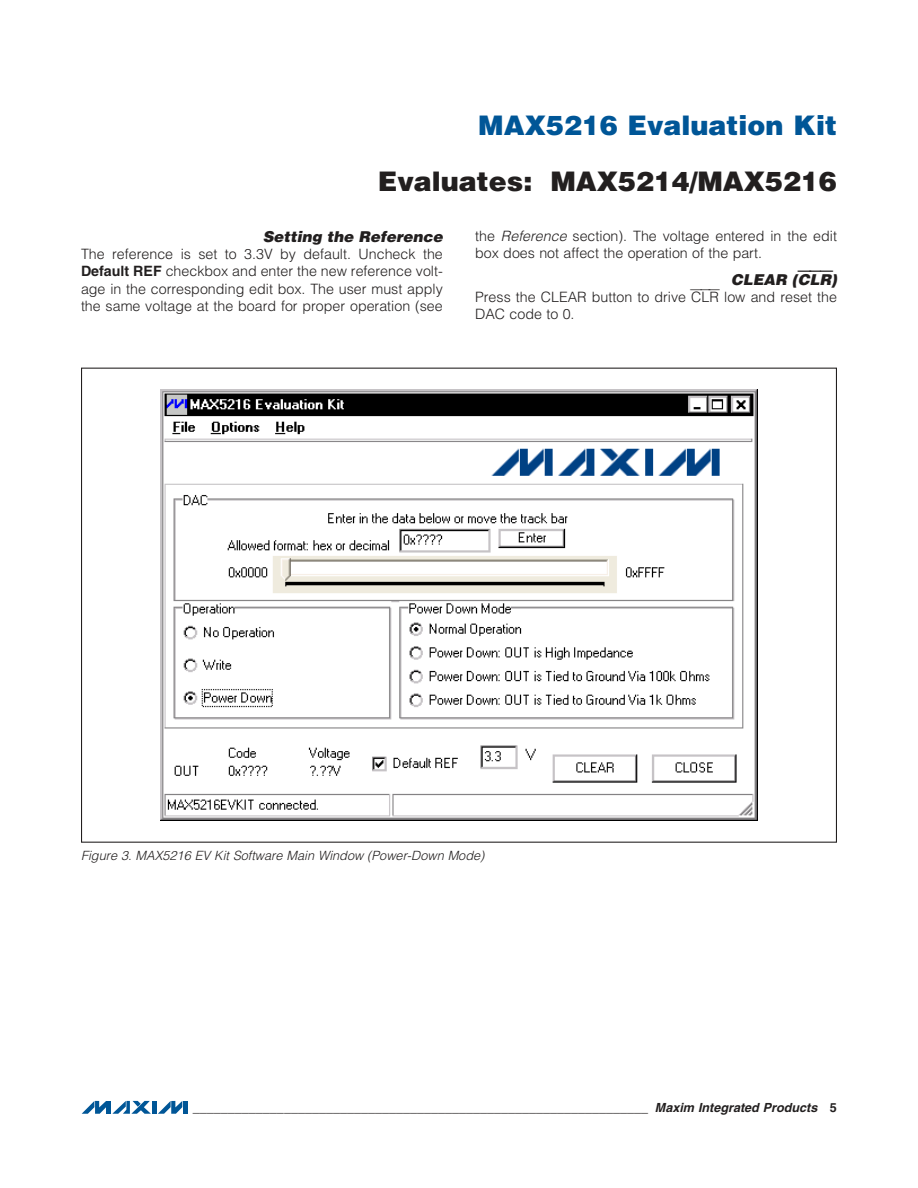
<style>
.page{position:relative;width:918px;height:1188px;background:#fff}
.page>*{position:absolute;margin:0;border:0;box-sizing:border-box;transform-origin:0 0}
.t1{font:27px "DTP Hel Bla";color:#221f1f}
.t2{font:27px "DTP Hel Bla";color:#005697}
.t3{font:15px "DTP Hel Bla Obl";color:#221f1f}
.t4{font:14.25px/17.2px "DTP Hel Lig";color:#221f1f}
.t5{font:12.75px "DTP Hel Lig Obl";color:#221f1f}
.t6{font:12.6px "DTP Hel Bol";color:#221f1f}
.s1{font-family:"DTP Hel Bol"}
.s2{font-family:"DTP Hel Lig Obl"}
.s3{font-family:"DTP Hel Bla Obl Ove"}
.s4{font-family:"DTP Hel Lig Ove"}
.s5{font-family:"DTP Hel Bol Obl"}
</style>
<div class="page">
<svg style="left:112px;top:1101px;width:39px;height:13px"></svg>
<svg style="left:82px;top:1101px;width:24px;height:13px"></svg>
<hr style="left:107px;top:1101px;width:4px;height:13px;background:#005697">
<hr style="left:152px;top:1101px;width:4px;height:13px;background:#005697">
<svg style="left:158px;top:1101px;width:24px;height:13px"></svg>
<hr style="left:183px;top:1101px;width:4px;height:13px;background:#005697">
<img style="left:161px;top:390px;width:596px;height:431px">
<h1 class="t2" style="left:478px;top:113px;width:360px">MAX5216 Evaluation Kit</h1>
<h1 class="t1" style="left:378px;top:169px;width:461px">Evaluates: MAX5214/MAX5216</h1>
<p class="t3" style="left:263px;top:230px;width:182px">Setting the Reference</p>
<p class="t4" style="left:81px;top:247px;width:363px;text-align:justify">The reference is set to 3.3V by default. Uncheck the <span class="s1">Default REF</span> checkbox and enter the new reference volt&shy;age in the corresponding edit box. The user must apply the same voltage at the board for proper operation (see</p>
<p class="t4" style="left:475px;top:228px;width:363px">the <span class="s2">Reference</span> section). The voltage entered in the edit box does not affect the operation of the part.</p>
<p class="t3" style="left:731px;top:273px;width:107px">CLEAR (<span class="s3">CLR</span>)</p>
<p class="t4" style="left:475px;top:289px;width:363px">Press the CLEAR button to drive <span class="s4">CLR</span> low and reset the<br>DAC code to 0.</p>
<p class="t5" style="left:81px;top:850px;width:405px">Figure 3. MAX5216 EV Kit Software Main Window (Power-Down Mode)</p>
<p class="t6" style="left:193px;top:1102px;width:646px">_________________________________________________________________ <span class="s5">Maxim Integrated Products</span> 5</p>
</div>
